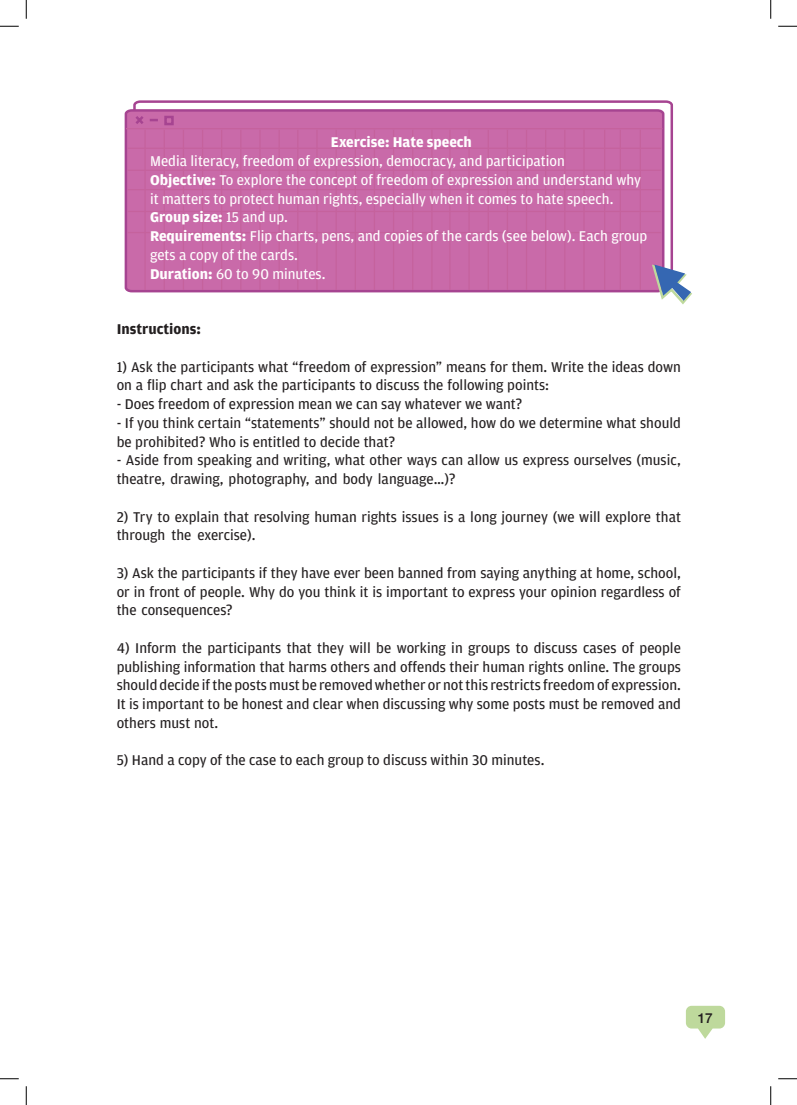
<style>
.page{position:relative;width:797px;height:1105px;background:#fff}
.page>*{position:absolute;margin:0;border:0;box-sizing:border-box;transform-origin:0 0}
.t1{font:15px/18.8px "Amplitude";color:#231f20}
.t2{font:15px/18.8px "Amplitude";color:#fff}
.t3{font:700 15px "Amplitude";color:#fff}
.t4{font:700 15px "Amplitude";color:#231f20}
.t5{font:500 13.75px "Helvetica Neue";color:#231f20}
.s1{font-weight:700}
</style>
<div class="page">
<svg style="left:686px;top:1006px;width:39px;height:33px"></svg>
<svg style="left:133px;top:100px;width:540px;height:163px"></svg>
<div style="left:124px;top:108px;width:541px;height:185px;background:#c96aa9"></div>
<div style="left:164px;top:116px;width:10px;height:9px;border:2px solid #a64491"></div>
<hr style="left:126px;top:128px;width:536px;height:1px;background:#c5629d">
<hr style="left:144px;top:130px;width:2px;height:160px;background:#c5629d">
<hr style="left:297px;top:130px;width:1px;height:160px;background:#c5629d">
<hr style="left:449px;top:130px;width:1px;height:160px;background:#c5629d">
<hr style="left:127px;top:148px;width:534px;height:1px;background:#c5629d">
<hr style="left:127px;top:211px;width:534px;height:1px;background:#c5629d">
<hr style="left:127px;top:170px;width:534px;height:1px;background:#c5629d">
<hr style="left:127px;top:232px;width:534px;height:1px;background:#c5629d">
<hr style="left:127px;top:189px;width:534px;height:1px;background:#c5629d">
<hr style="left:221px;top:130px;width:1px;height:160px;background:#c5629d">
<hr style="left:374px;top:130px;width:1px;height:160px;background:#c5629d">
<hr style="left:526px;top:130px;width:1px;height:160px;background:#c5629d">
<hr style="left:604px;top:130px;width:1px;height:160px;background:#c5629d">
<hr style="left:183px;top:130px;width:1px;height:160px;background:#c5629d">
<hr style="left:335px;top:130px;width:2px;height:160px;background:#c5629d">
<hr style="left:487px;top:130px;width:2px;height:160px;background:#c5629d">
<hr style="left:259px;top:130px;width:1px;height:160px;background:#c5629d">
<hr style="left:412px;top:130px;width:1px;height:160px;background:#c5629d">
<hr style="left:564px;top:130px;width:1px;height:160px;background:#c5629d">
<hr style="left:639px;top:130px;width:2px;height:160px;background:#c5629d">
<hr style="left:164px;top:130px;width:1px;height:160px;background:#c5629d">
<hr style="left:316px;top:130px;width:1px;height:160px;background:#c5629d">
<hr style="left:468px;top:130px;width:1px;height:160px;background:#c5629d">
<hr style="left:240px;top:130px;width:1px;height:160px;background:#c5629d">
<hr style="left:393px;top:130px;width:1px;height:160px;background:#c5629d">
<hr style="left:545px;top:130px;width:1px;height:160px;background:#c5629d">
<hr style="left:619px;top:130px;width:2px;height:160px;background:#c5629d">
<hr style="left:202px;top:130px;width:1px;height:160px;background:#c5629d">
<hr style="left:355px;top:130px;width:1px;height:160px;background:#c5629d">
<hr style="left:507px;top:130px;width:1px;height:160px;background:#c5629d">
<hr style="left:278px;top:130px;width:2px;height:160px;background:#c5629d">
<hr style="left:431px;top:130px;width:1px;height:160px;background:#c5629d">
<hr style="left:583px;top:130px;width:1px;height:160px;background:#c5629d">
<svg style="left:650px;top:263px;width:42px;height:42px"></svg>
<svg style="left:0;top:25px;width:19px;height:2px"></svg>
<svg style="left:778px;top:25px;width:19px;height:2px"></svg>
<svg style="left:0;top:1078px;width:19px;height:1px"></svg>
<svg style="left:778px;top:1078px;width:19px;height:1px"></svg>
<svg style="left:25px;top:0;width:2px;height:19px"></svg>
<svg style="left:25px;top:1086px;width:2px;height:19px"></svg>
<svg style="left:770px;top:0;width:1px;height:19px"></svg>
<svg style="left:770px;top:1086px;width:1px;height:19px"></svg>
<p class="t3" style="left:331px;top:134px;width:142px">Exercise: Hate speech</p>
<p class="t2" style="left:150px;top:152px;width:499px">Media literacy, freedom of expression, democracy, and participation<br><span class="s1">Objective:</span> To explore the concept of freedom of expression and understand why it matters to protect human rights, especially when it comes to hate speech.<br><span class="s1">Group size:</span> 15 and up.<br><span class="s1">Requirements:</span> Flip charts, pens, and copies of the cards (see below). Each group gets a copy of the cards.<br><span class="s1">Duration:</span> 60 to 90 minutes.</p>
<p class="t4" style="left:117px;top:321px;width:86px">Instructions:</p>
<p class="t1" style="left:117px;top:357px;width:565px">1) Ask the participants what “freedom of expression” means for them. Write the ideas down on a flip chart and ask the participants to discuss the following points:</p>
<p class="t1" style="left:117px;top:395px;width:407px">- Does freedom of expression mean we can say whatever we want?</p>
<p class="t1" style="left:117px;top:414px;width:566px">- If you think certain “statements” should not be allowed, how do we determine what should be prohibited? Who is entitled to decide that?</p>
<p class="t1" style="left:117px;top:451px;width:565px">- Aside from speaking and writing, what other ways can allow us express ourselves (music, theatre, drawing, photography, and body language…)?</p>
<p class="t1" style="left:117px;top:507px;width:566px">2) Try to explain that resolving human rights issues is a long journey (we will explore that through the exercise).</p>
<p class="t1" style="left:117px;top:564px;width:566px;text-align:justify">3) Ask the participants if they have ever been banned from saying anything at home, school, or in front of people. Why do you think it is important to express your opinion regardless of the consequences?</p>
<p class="t1" style="left:117px;top:639px;width:566px;text-align:justify">4) Inform the participants that they will be working in groups to discuss cases of people publishing information that harms others and offends their human rights online. The groups should decide if the posts must be removed whether or not this restricts freedom of expression.<br>It is important to be honest and clear when discussing why some posts must be removed and others must not.</p>
<p class="t1" style="left:117px;top:751px;width:429px">5) Hand a copy of the case to each group to discuss within 30 minutes.</p>
<p class="t5" style="left:697px;top:1007px;width:17px">17</p>
</div>
